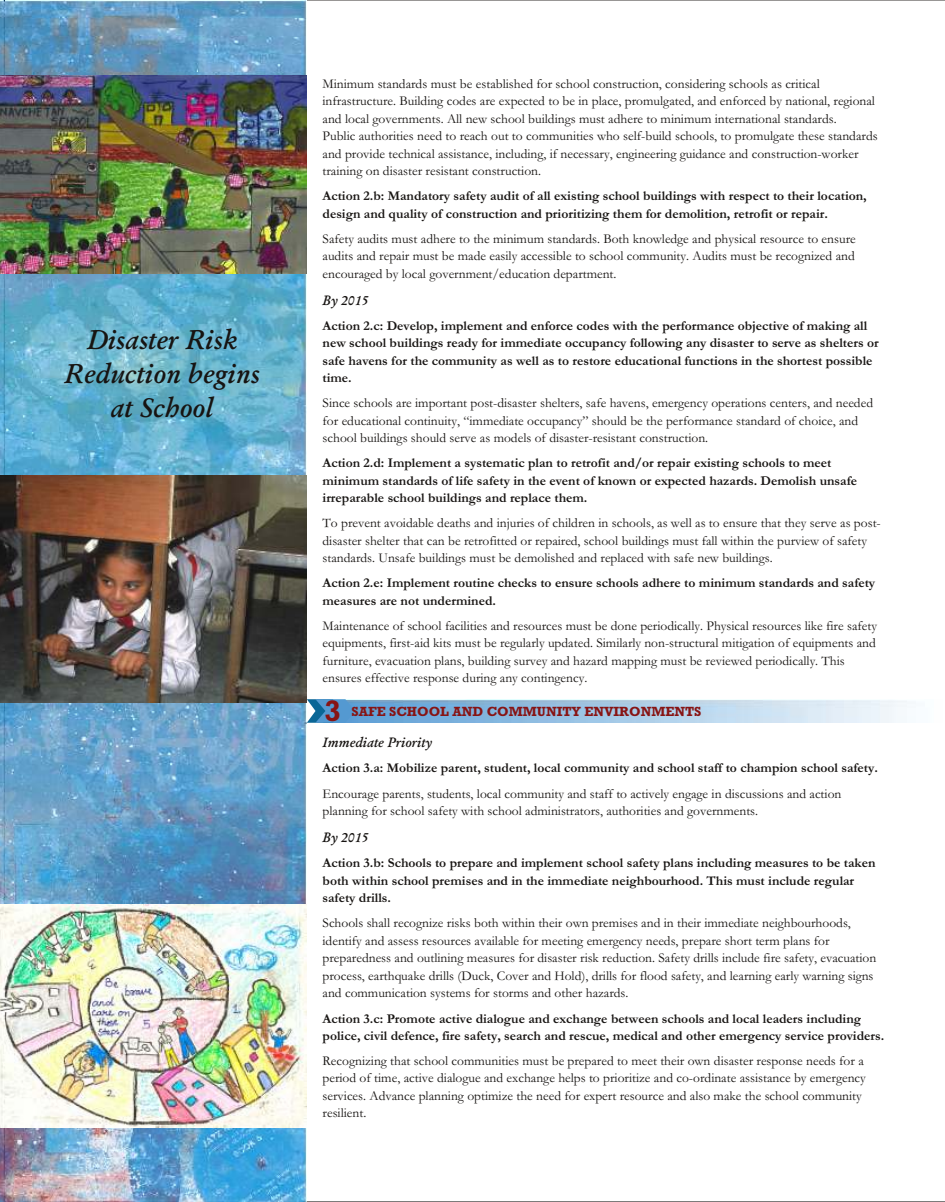
<style>
.page{position:relative;width:945px;height:1202px;background:#fff}
.page>*{position:absolute;margin:0;border:0;box-sizing:border-box;transform-origin:0 0}
.t1{font:700 30px "Rockwell";color:#871414}
.t2{font:italic 700 27px/33.9px "Garamond";color:#171412;text-align:center}
.t3{font:13.5px/17.4px "Garamond";color:#171412}
.t4{font:700 13.5px/17.2px "Garamond";color:#171412}
.t5{font:700 13.5px "Rockwell";color:#871414}
.t6{font:italic 700 13.5px "Garamond";color:#171412}
</style>
<div class="page">
<img style="left:355px;top:699px;width:561px;height:23px">
<svg style="left:307px;top:699px;width:48px;height:23px"></svg>
<img style="left:0;top:0;width:306px;height:1202px">
<img style="left:0;top:75px;width:306px;height:199px">
<img style="left:0;top:904px;width:306px;height:223px">
<img style="left:0;top:476px;width:306px;height:226px">
<h2 class="t2" style="left:64px;top:322px;width:197px">Disaster Risk<br>Reduction begins at School</h2>
<p class="t3" style="left:323px;top:74px;width:557px">Minimum standards must be established for school construction, considering schools as critical infrastructure. Building codes are expected to be in place, promulgated, and enforced by national, regional and local governments. All new school buildings must adhere to minimum international standards.<br>Public authorities need to reach out to communities who self-build schools, to promulgate these standards and provide technical assistance, including, if necessary, engineering guidance and construction-worker training on disaster resistant construction.</p>
<p class="t4" style="left:323px;top:187px;width:546px">Action 2.b: Mandatory safety audit of all existing school buildings with respect to their location, design and quality of construction and prioritizing them for demolition, retrofit or repair.</p>
<p class="t3" style="left:323px;top:229px;width:535px;text-align:justify">Safety audits must adhere to the minimum standards. Both knowledge and physical resource to ensure audits and repair must be made easily accessible to school community. Audits must be recognized and encouraged by local government/education department.</p>
<p class="t6" style="left:323px;top:292px;width:47px">By 2015</p>
<p class="t4" style="left:323px;top:317px;width:558px">Action 2.c: Develop, implement and enforce codes with the performance objective of making all new school buildings ready for immediate occupancy following any disaster to serve as shelters or safe havens for the community as well as to restore educational functions in the shortest possible time.</p>
<p class="t3" style="left:323px;top:394px;width:552px">Since schools are important post-disaster shelters, safe havens, emergency operations centers, and needed for educational continuity, “immediate occupancy” should be the performance standard of choice, and school buildings should serve as models of disaster-resistant construction.</p>
<p class="t4" style="left:323px;top:454px;width:536px">Action 2.d: Implement a systematic plan to retrofit and/or repair existing schools to meet minimum standards of life safety in the event of known or expected hazards. Demolish unsafe irreparable school buildings and replace them.</p>
<p class="t3" style="left:323px;top:514px;width:560px">To prevent avoidable deaths and injuries of children in schools, as well as to ensure that they serve as post&shy;disaster shelter that can be retrofitted or repaired, school buildings must fall within the purview of safety standards. Unsafe buildings must be demolished and replaced with safe new buildings.</p>
<p class="t4" style="left:323px;top:574px;width:554px">Action 2.e: Implement routine checks to ensure schools adhere to minimum standards and safety measures are not undermined.</p>
<p class="t3" style="left:323px;top:616px;width:556px">Maintenance of school facilities and resources must be done periodically. Physical resources like fire safety equipments, first-aid kits must be regularly updated. Similarly non-structural mitigation of equipments and furniture, evacuation plans, building survey and hazard mapping must be reviewed periodically. This ensures effective response during any contingency.</p>
<h1 class="t1" style="left:324px;top:693px;width:18px">3</h1>
<p class="t5" style="left:352px;top:703px;width:351px">SAFE SCHOOL AND COMMUNITY ENVIRONMENTS</p>
<p class="t6" style="left:323px;top:734px;width:111px">Immediate Priority</p>
<p class="t4" style="left:323px;top:759px;width:557px">Action 3.a: Mobilize parent, student, local community and school staff to champion school safety.</p>
<p class="t3" style="left:323px;top:784px;width:520px">Encourage parents, students, local community and staff to actively engage in discussions and action planning for school safety with school administrators, authorities and governments.</p>
<p class="t6" style="left:323px;top:829px;width:47px">By 2015</p>
<p class="t4" style="left:323px;top:854px;width:554px">Action 3.b: Schools to prepare and implement school safety plans including measures to be taken both within school premises and in the immediate neighbourhood. This must include regular safety drills.</p>
<p class="t3" style="left:323px;top:914px;width:555px">Schools shall recognize risks both within their own premises and in their immediate neighbourhoods, identify and assess resources available for meeting emergency needs, prepare short term plans for preparedness and outlining measures for disaster risk reduction. Safety drills include fire safety, evacuation process, earthquake drills (Duck, Cover and Hold), drills for flood safety, and learning early warning signs and communication systems for storms and other hazards.</p>
<p class="t4" style="left:323px;top:1009px;width:563px">Action 3.c: Promote active dialogue and exchange between schools and local leaders including police, civil defence, fire safety, search and rescue, medical and other emergency service providers.</p>
<p class="t3" style="left:323px;top:1051px;width:545px">Recognizing that school communities must be prepared to meet their own disaster response needs for a period of time, active dialogue and exchange helps to prioritize and co-ordinate assistance by emergency services. Advance planning optimize the need for expert resource and also make the school community resilient.</p>
</div>
